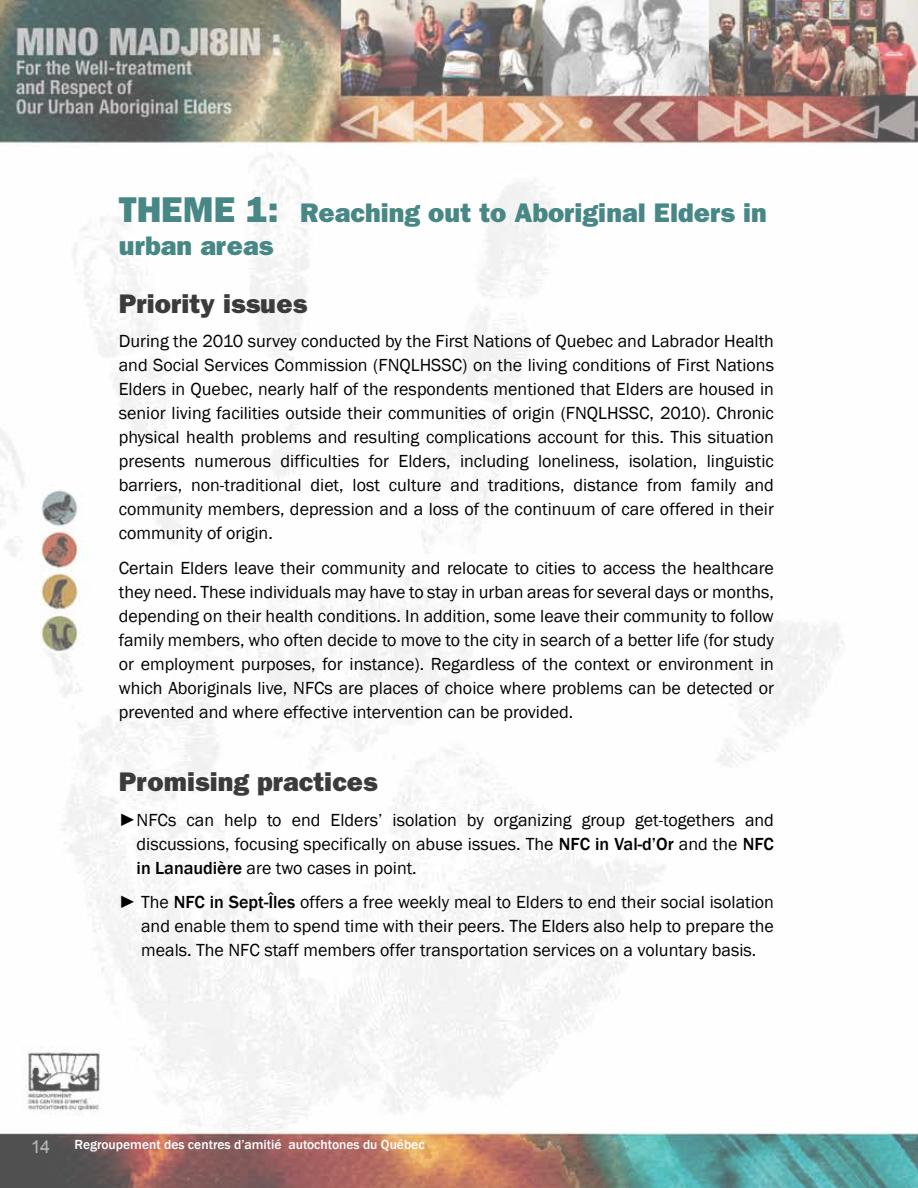
<style>
.page{position:relative;width:918px;height:1188px;background:#fff}
.page>*{position:absolute;margin:0;border:0;box-sizing:border-box;transform-origin:0 0}
.t1{font:800 27px/33px "Franklin Gothic";color:#478785}
.t2{font:800 27px "Franklin Gothic";color:#3b3b3d}
.t3{font:18px/24px "Franklin Gothic";color:#000;text-align:justify}
.t4{font:18px "Arial";color:#fff}
.t5{font:500 13.5px "Franklin Gothic";color:#fff}
.s1{font-size:36px}
.s2{font-weight:500}
</style>
<div class="page">
<img style="left:0;top:0;width:918px;height:1188px">
<h1 class="t1" style="left:119px;top:196px;width:649px"><span class="s1">THEME 1:</span> Reaching out to Aboriginal Elders in urban areas</h1>
<h1 class="t2" style="left:119px;top:287px;width:190px">Priority issues</h1>
<p class="t3" style="left:119px;top:330px;width:657px">During the 2010 survey conducted by the First Nations of Quebec and Labrador Health and Social Services Commission (FNQLHSSC) on the living conditions of First Nations Elders in Quebec, nearly half of the respondents mentioned that Elders are housed in senior living facilities outside their communities of origin (FNQLHSSC, 2010). Chronic physical health problems and resulting complications account for this. This situation presents numerous difficulties for Elders, including loneliness, isolation, linguistic barriers, non-traditional diet, lost culture and traditions, distance from family and community members, depression and a loss of the continuum of care offered in their community of origin.</p>
<p class="t3" style="left:119px;top:556px;width:657px">Certain Elders leave their community and relocate to cities to access the healthcare they need. These individuals may have to stay in urban areas for several days or months, depending on their health conditions. In addition, some leave their community to follow family members, who often decide to move to the city in search of a better life (for study or employment purposes, for instance). Regardless of the context or environment in which Aboriginals live, NFCs are places of choice where problems can be detected or prevented and where effective intervention can be provided.</p>
<h1 class="t2" style="left:119px;top:766px;width:260px">Promising practices</h1>
<p class="t3" style="left:137px;top:808px;width:639px;text-indent:-18px">►NFCs can help to end Elders’ isolation by organizing group get-togethers and discussions, focusing specifically on abuse issues. The <span class="s2">NFC in Val-d’Or</span> and the <span class="s2">NFC in Lanaudière</span> are two cases in point.</p>
<p class="t3" style="left:141px;top:891px;width:634px;text-indent:-22px">► The <span class="s2">NFC in Sept-Îles</span> offers a free weekly meal to Elders to end their social isolation and enable them to spend time with their peers. The Elders also help to prepare the meals. The NFC staff members offer transportation services on a voluntary basis.</p>
<p class="t4" style="left:30px;top:1134px;width:22px">14</p>
<p class="t5" style="left:75px;top:1136px;width:352px">Regroupement des centres d’amitié autochtones du Québec</p>
</div>
